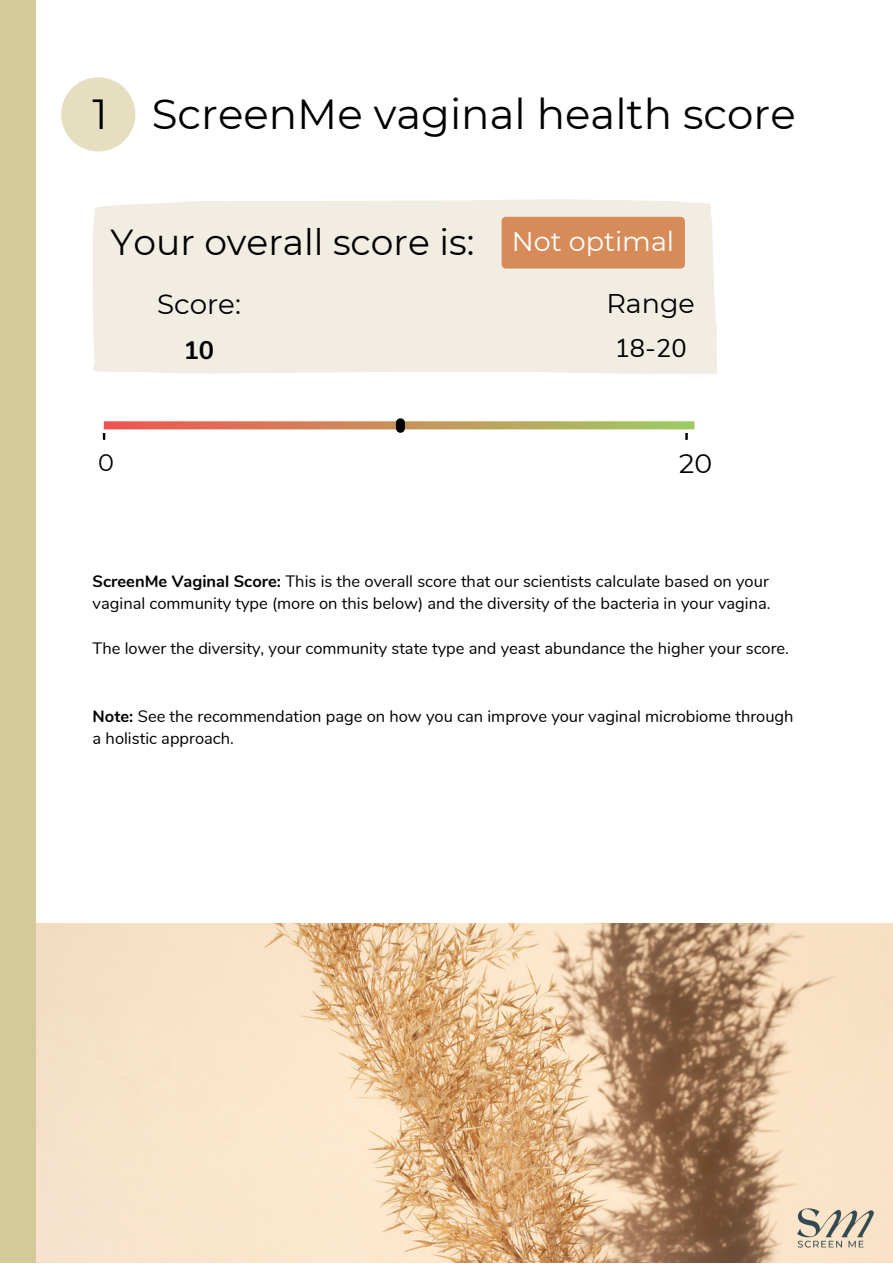
<style>
.page{position:relative;width:893px;height:1264px;background:#fff}
.page>*{position:absolute;margin:0;border:0;box-sizing:border-box;transform-origin:0 0}
.t1{font:42px "Montserrat";color:#000}
.t2{font:36.15px "Montserrat";color:#000}
.t3{font:27.75px "Montserrat";color:#000}
.t4{font:27px "Montserrat";color:#000}
.t5{font:26.85px "Montserrat";color:#000}
.t6{font:25.5px "Nunito";color:#000}
.t7{font:700 25.5px "Nunito";color:#000}
.t8{font:23.85px "Montserrat";color:#000}
.t9{font:16.5px/22.5px "Nunito";color:#000}
.s1{font-size:27px;color:#fff}
.s2{font-weight:700}
</style>
<div class="page">
<div style="left:0;top:0;width:36px;height:1262px;background:#d4c999"></div>
<img style="left:36px;top:924px;width:856px;height:338px">
<div style="left:93px;top:199px;width:623px;height:175px;background:#f1ede3"></div>
<div style="left:501px;top:217px;width:183px;height:51px;background:#d78b58;border-radius:4px"></div>
<svg style="left:685px;top:433px;width:2px;height:6px"></svg>
<svg style="left:103px;top:433px;width:2px;height:6px"></svg>
<img style="left:103px;top:418px;width:592px;height:15px">
<div style="left:396px;top:422px;width:9px;height:6px;background:#000"></div>
<div style="left:61px;top:77px;width:74px;height:74px;background:#e5dec1;border-radius:50%"></div>
<img style="left:777px;top:1193px;width:115px;height:69px">
<h1 class="t1" style="left:93px;top:88px;width:704px">1 ScreenMe vaginal health score</h1>
<h2 class="t2" style="left:111px;top:220px;width:565px">Your overall score is: <span class="s1">Not optimal</span></h2>
<h3 class="t3" style="left:157px;top:287px;width:85px">Score:</h3>
<h3 class="t7" style="left:184px;top:333px;width:32px">10</h3>
<h3 class="t4" style="left:606px;top:287px;width:90px">Range</h3>
<h3 class="t6" style="left:614px;top:331px;width:73px">18-20</h3>
<h3 class="t8" style="left:98px;top:447px;width:17px">0</h3>
<h3 class="t5" style="left:679px;top:447px;width:34px">20</h3>
<p class="t9" style="left:93px;top:570px;width:679px"><span class="s2">ScreenMe Vaginal Score:</span> This is the overall score that our scientists calculate based on your vaginal community type (more on this below) and the diversity of the bacteria in your vagina.</p>
<p class="t9" style="left:93px;top:637px;width:697px">The lower the diversity, your community state type and yeast abundance the higher your score.</p>
<p class="t9" style="left:93px;top:705px;width:702px"><span class="s2">Note:</span> See the recommendation page on how you can improve your vaginal microbiome through a holistic approach.</p>
</div>
